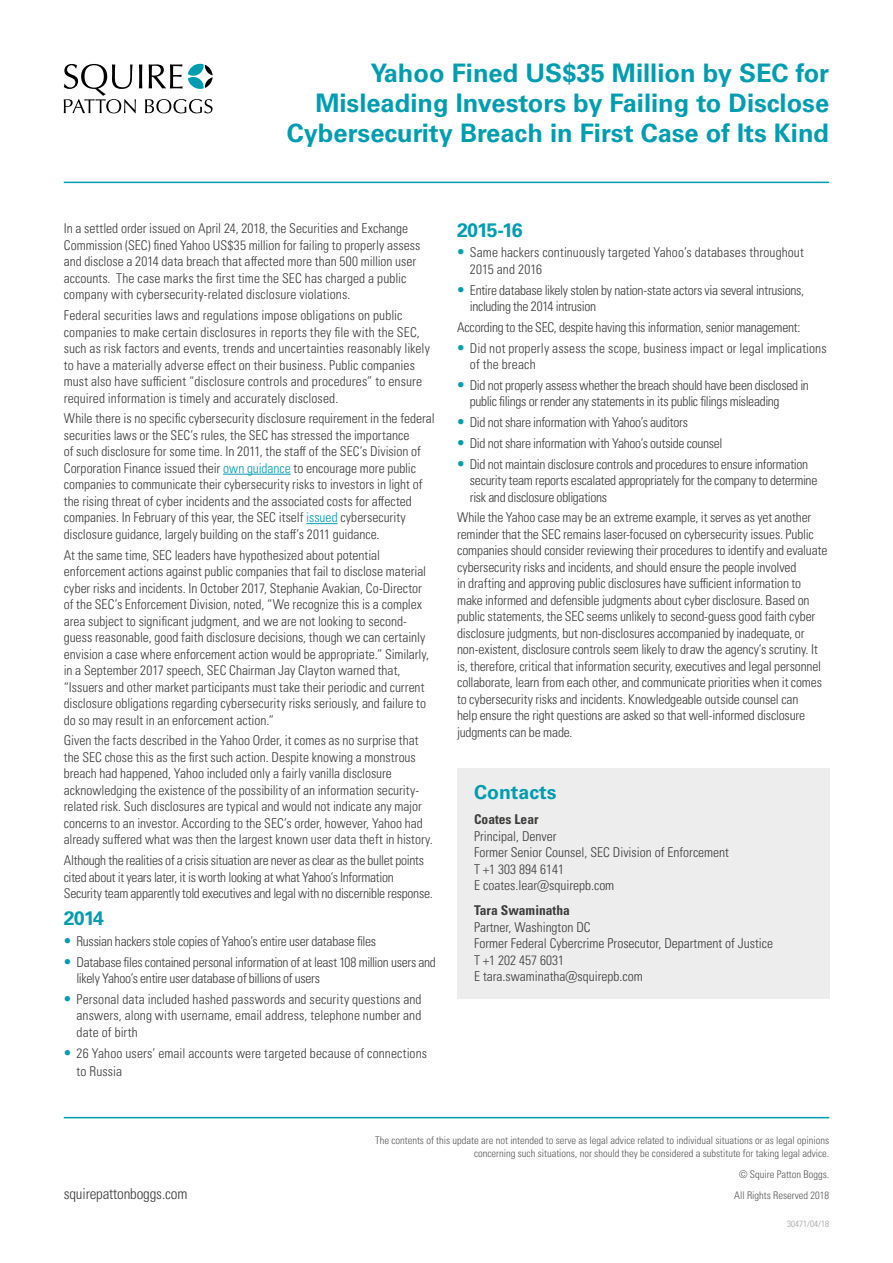
<style>
.page{position:relative;width:893px;height:1263px;background:#fff}
.page>*{position:absolute;margin:0;border:0;box-sizing:border-box;transform-origin:0 0}
.t1{font:700 25.5px/30px "Univers LTCYR 65";color:#009db1;text-align:right}
.t2{font:700 19.5px "Univers LTCYR 65";letter-spacing:-.015em;color:#009db1}
.t3{font:15px "Univers LTCYR 47 Light Cond";letter-spacing:-.01em;color:#3c3c3b}
.t4{font:13.5px/16.5px "Univers LTCYR 47 Light Cond";letter-spacing:-.005em;color:#3c3c3b}
.t5{font:13.5px "Univers LTCYR 67 Bold Cond";color:#3c3c3b}
.t6{font:10.5px/12.6px "Univers LTCYR 47 Light Cond";color:#575756;text-align:right}
.t7{font:9px "Univers LTCYR 47 Light Cond";color:#9d9d9c}
.s1{color:#009db1}
.s2{font-size:15px;color:#009db1}
</style>
<div class="page">
<hr style="left:64px;top:182px;width:765px;height:1px;background:#009db1">
<svg style="left:64px;top:64px;width:149px;height:49px"></svg>
<hr style="left:223px;top:474px;width:68px;height:1px;background:#009db1">
<hr style="left:306px;top:523px;width:32px;height:1px;background:#009db1">
<div style="left:457px;top:768px;width:372px;height:230px;background:#ededed"></div>
<hr style="left:64px;top:1117px;width:765px;height:1px;background:#009db1">
<h1 class="t1" style="left:287px;top:57px;width:544px">Yahoo Fined US$35 Million by SEC for<br>Misleading Investors by Failing to Disclose<br>Cybersecurity Breach in First Case of Its Kind</h1>
<p class="t4" style="left:64px;top:220px;width:358px">In a settled order issued on April 24, 2018, the Securities and Exchange Commission (SEC) fined Yahoo US$35 million for failing to properly assess and disclose a 2014 data breach that affected more than 500 million user accounts. The case marks the first time the SEC has charged a public company with cybersecurity-related disclosure violations.</p>
<p class="t4" style="left:64px;top:306px;width:368px">Federal securities laws and regulations impose obligations on public companies to make certain disclosures in reports they file with the SEC, such as risk factors and events, trends and uncertainties reasonably likely to have a materially adverse effect on their business. Public companies must also have sufficient “disclosure controls and procedures” to ensure required information is timely and accurately disclosed.</p>
<p class="t4" style="left:64px;top:409px;width:372px">While there is no specific cybersecurity disclosure requirement in the federal securities laws or the SEC’s rules, the SEC has stressed the importance<br>of such disclosure for some time. In 2011, the staff of the SEC’s Division of Corporation Finance issued their <span class="s1">own guidance</span> to encourage more public companies to communicate their cybersecurity risks to investors in light of the rising threat of cyber incidents and the associated costs for affected companies. In February of this year, the SEC itself <span class="s1">issued</span> cybersecurity disclosure guidance, largely building on the staff’s 2011 guidance.</p>
<p class="t4" style="left:64px;top:546px;width:367px">At the same time, SEC leaders have hypothesized about potential enforcement actions against public companies that fail to disclose material cyber risks and incidents. In October 2017, Stephanie Avakian, Co-Director of the SEC’s Enforcement Division, noted, “We recognize this is a complex area subject to significant judgment, and we are not looking to second&shy;guess reasonable, good faith disclosure decisions, though we can certainly envision a case where enforcement action would be appropriate.” Similarly, in a September 2017 speech, SEC Chairman Jay Clayton warned that, “Issuers and other market participants must take their periodic and current disclosure obligations regarding cybersecurity risks seriously, and failure to do so may result in an enforcement action.”</p>
<p class="t4" style="left:64px;top:731px;width:371px">Given the facts described in the Yahoo Order, it comes as no surprise that the SEC chose this as the first such action. Despite knowing a monstrous breach had happened, Yahoo included only a fairly vanilla disclosure acknowledging the existence of the possibility of an information security&shy;related risk. Such disclosures are typical and would not indicate any major concerns to an investor. According to the SEC’s order, however, Yahoo had already suffered what was then the largest known user data theft in history.</p>
<p class="t4" style="left:64px;top:851px;width:370px">Although the realities of a crisis situation are never as clear as the bullet points cited about it years later, it is worth looking at what Yahoo’s Information<br>Security team apparently told executives and legal with no discernible response.</p>
<h2 class="t2" style="left:64px;top:904px;width:42px">2014</h2>
<p class="t4" style="left:64px;top:932px;width:314px"><span class="s2">•</span> Russian hackers stole copies of Yahoo’s entire user database files</p>
<p class="t4" style="left:77px;top:953px;width:361px;text-indent:-13px"><span class="s2">•</span> Database files contained personal information of at least 108 million users and likely Yahoo’s entire user database of billions of users</p>
<p class="t4" style="left:77px;top:990px;width:347px;text-align:justify;text-indent:-13px"><span class="s2">•</span> Personal data included hashed passwords and security questions and answers, along with username, email address, telephone number and date of birth</p>
<p class="t4" style="left:77px;top:1043px;width:352px;line-height:18px;text-indent:-13px"><span class="s2">•</span> 26 Yahoo users’ email accounts were targeted because of connections to Russia</p>
<h2 class="t2" style="left:457px;top:216px;width:67px">2015-16</h2>
<p class="t4" style="left:470px;top:244px;width:336px;text-indent:-13px"><span class="s2">•</span> Same hackers continuously targeted Yahoo’s databases throughout<br>2015 and 2016</p>
<p class="t4" style="left:470px;top:281px;width:336px;text-indent:-13px"><span class="s2">•</span> Entire database likely stolen by nation-state actors via several intrusions, including the 2014 intrusion</p>
<p class="t4" style="left:457px;top:318px;width:345px">According to the SEC, despite having this information, senior management:</p>
<p class="t4" style="left:470px;top:339px;width:358px;text-indent:-13px"><span class="s2">•</span> Did not properly assess the scope, business impact or legal implications of the breach</p>
<p class="t4" style="left:470px;top:376px;width:340px;text-indent:-13px"><span class="s2">•</span> Did not properly assess whether the breach should have been disclosed in public filings or render any statements in its public filings misleading</p>
<p class="t4" style="left:457px;top:413px;width:232px"><span class="s2">•</span> Did not share information with Yahoo’s auditors</p>
<p class="t4" style="left:457px;top:434px;width:267px"><span class="s2">•</span> Did not share information with Yahoo’s outside counsel</p>
<p class="t4" style="left:470px;top:455px;width:349px;text-indent:-13px"><span class="s2">•</span> Did not maintain disclosure controls and procedures to ensure information security team reports escalated appropriately for the company to determine risk and disclosure obligations</p>
<p class="t4" style="left:457px;top:509px;width:372px">While the Yahoo case may be an extreme example, it serves as yet another reminder that the SEC remains laser-focused on cybersecurity issues. Public companies should consider reviewing their procedures to identify and evaluate cybersecurity risks and incidents, and should ensure the people involved<br>in drafting and approving public disclosures have sufficient information to make informed and defensible judgments about cyber disclosure. Based on public statements, the SEC seems unlikely to second-guess good faith cyber disclosure judgments, but non-disclosures accompanied by inadequate, or non-existent, disclosure controls seem likely to draw the agency’s scrutiny. It is, therefore, critical that information security, executives and legal personnel collaborate, learn from each other, and communicate priorities when it comes to cybersecurity risks and incidents. Knowledgeable outside counsel can<br>help ensure the right questions are asked so that well-informed disclosure judgments can be made.</p>
<h2 class="t2" style="left:474px;top:778px;width:84px">Contacts</h2>
<p class="t5" style="left:474px;top:811px;width:66px">Coates Lear</p>
<p class="t4" style="left:474px;top:827px;width:256px">Principal, Denver<br>Former Senior Counsel, SEC Division of Enforcement<br>T +1 303 894 6141<br>E coates.lear@squirepb.com</p>
<p class="t5" style="left:474px;top:902px;width:97px">Tara Swaminatha</p>
<p class="t4" style="left:474px;top:918px;width:300px">Partner, Washington DC<br>Former Federal Cybercrime Prosecutor, Department of Justice T +1 202 457 6031<br>E tara.swaminatha@squirepb.com</p>
<p class="t6" style="left:375px;top:1134px;width:456px">The contents of this update are not intended to serve as legal advice related to individual situations or as legal opinions concerning such situations, nor should they be considered a substitute for taking legal advice.</p>
<p class="t6" style="left:739px;top:1167px;width:92px">© Squire Patton Boggs.</p>
<p class="t3" style="left:64px;top:1184px;width:125px">squirepattonboggs.com</p>
<p class="t6" style="left:734px;top:1188px;width:97px">All Rights Reserved 2018</p>
<p class="t7" style="left:787px;top:1217px;width:43px">30471/04/18</p>
</div>
